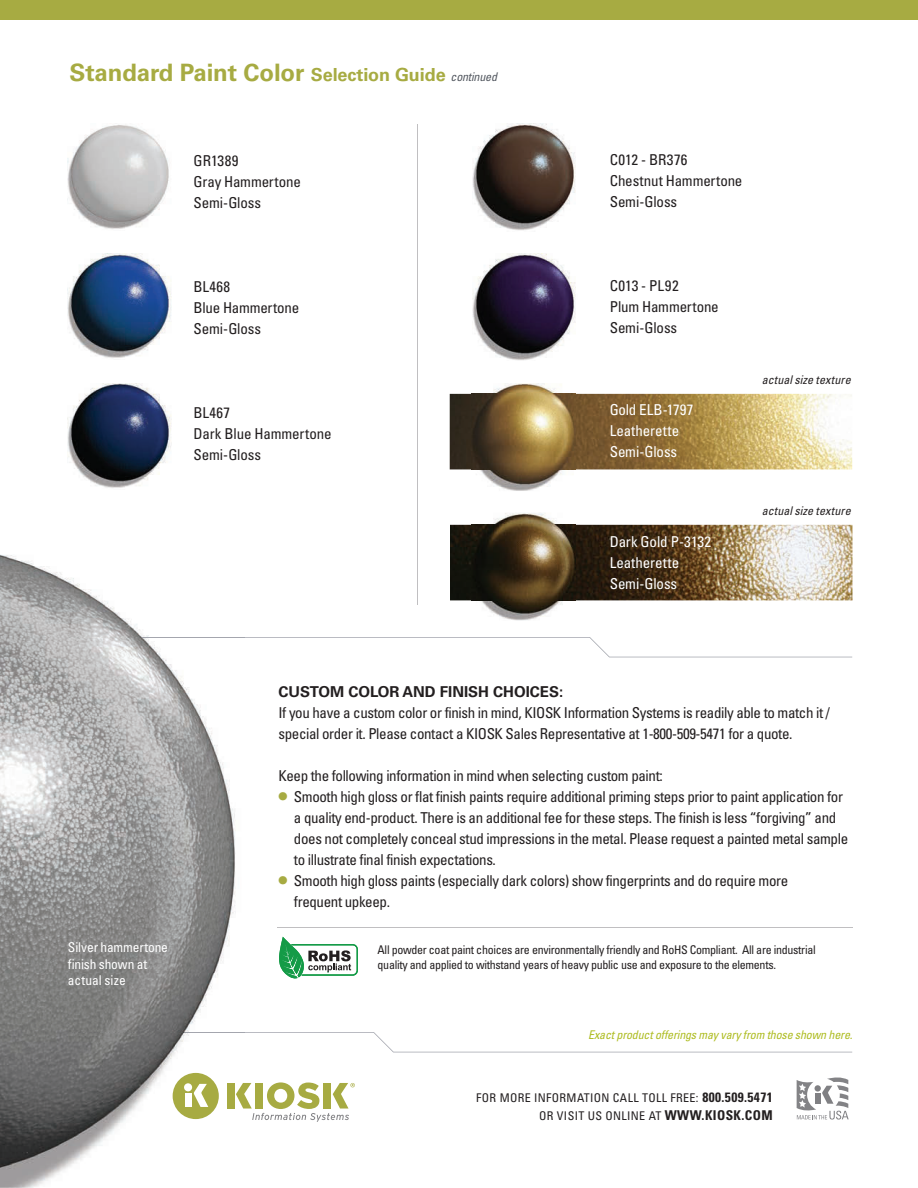
<style>
.page{position:relative;width:918px;height:1188px;background:#fff}
.page>*{position:absolute;margin:0;border:0;box-sizing:border-box;transform-origin:0 0}
.t1{font:700 24px "Univers LT Std";letter-spacing:-.005em;color:#a7ab42}
.t2{font:condensed 15px/21px "Univers LT Std";letter-spacing:-.025em;color:#231f20}
.t3{font:condensed 15px/21px "Univers LT Std";letter-spacing:-.005em;color:#fff}
.t4{font:700 15px "Univers LT Std";color:#231f20}
.t5{font:condensed 13.5px/16.5px "Univers LT Std";letter-spacing:-.01em;color:#fff}
.t6{font:condensed 12px/15px "Univers LT Std";letter-spacing:-.025em;color:#231f20}
.t7{font:condensed 12px/18px "Univers LT Std";letter-spacing:.03em;color:#231f20;text-align:right}
.t8{font:italic condensed 12px "Univers LT Std";letter-spacing:-.015em;color:#aebc21}
.t9{font:italic condensed 12px "Univers LT Std";letter-spacing:.005em;color:#231f20}
.s1{font-size:18px}
.s2{font-weight:400;font-style:italic;font-stretch:condensed;font-size:12px;color:#535860}
.s3{font-size:27px;color:#a7ab42}
.s4{font-weight:700;font-size:13.5px}
</style>
<div class="page">
<svg style="left:797px;top:1077px;width:52px;height:43px"></svg>
<div style="left:815px;top:1085px;width:6px;height:7px;background:#808083;border-radius:50%"></div>
<svg style="left:244px;top:1032px;width:608px;height:20px"></svg>
<svg style="left:244px;top:637px;width:608px;height:20px"></svg>
<div style="left:0;top:0;width:918px;height:20px;background:#a7ab42"></div>
<img style="left:450px;top:525px;width:402px;height:75px">
<img style="left:450px;top:394px;width:402px;height:75px">
<img style="left:68px;top:125px;width:101px;height:104px">
<img style="left:68px;top:253px;width:104px;height:105px">
<img style="left:68px;top:383px;width:104px;height:105px">
<img style="left:473px;top:124px;width:103px;height:106px">
<img style="left:473px;top:253px;width:103px;height:107px">
<img style="left:471px;top:513px;width:104px;height:108px">
<img style="left:471px;top:525px;width:104px;height:75px">
<img style="left:471px;top:383px;width:105px;height:108px">
<img style="left:471px;top:394px;width:105px;height:75px">
<img style="left:0;top:554px;width:236px;height:634px">
<img style="left:69px;top:1032px;width:175px;height:1px">
<img style="left:69px;top:637px;width:175px;height:1px">
<hr style="left:417px;top:124px;width:1px;height:480px;background:#c0bfc1">
<div style="left:173px;top:1073px;width:46px;height:46px;background:#a7ab42;border-radius:50%"></div>
<div style="left:185px;top:1093px;width:7px;height:14px;background:#fff"></div>
<svg style="left:194px;top:1084px;width:14px;height:23px"></svg>
<div style="left:184px;top:1083px;width:8px;height:8px;background:#fff;border-radius:50%"></div>
<div style="left:227px;top:1083px;width:7px;height:26px;background:#a7ab42"></div>
<svg style="left:236px;top:1082px;width:119px;height:40px"></svg>
<svg style="left:279px;top:937px;width:79px;height:41px"></svg>
<hr style="left:277px;top:927px;width:575px;height:1px;background:#c0bfc1">
<h1 class="t1" style="left:69px;top:58px;width:429px">Standard Paint Color <span class="s1">Selection Guide</span> <span class="s2">continued</span></h1>
<p class="t2" style="left:194px;top:152px;width:109px">GR1389<br>Gray Hammertone<br>Semi-Gloss</p>
<p class="t2" style="left:194px;top:278px;width:107px">BL468<br>Blue Hammertone<br>Semi-Gloss</p>
<p class="t2" style="left:194px;top:404px;width:140px">BL467<br>Dark Blue Hammertone<br>Semi-Gloss</p>
<p class="t2" style="left:610px;top:150px;width:134px">C012 - BR376<br>Chestnut Hammertone<br>Semi-Gloss</p>
<p class="t2" style="left:610px;top:276px;width:111px">C013 - PL92<br>Plum Hammertone<br>Semi-Gloss</p>
<p class="t3" style="left:610px;top:401px;width:85px">Gold ELB-1797<br>Leatherette<br>Semi-Gloss</p>
<p class="t3" style="left:610px;top:533px;width:103px">Dark Gold P-3132<br>Leatherette<br>Semi-Gloss</p>
<p class="t9" style="left:762px;top:375px;width:90px">actual size texture</p>
<p class="t9" style="left:762px;top:506px;width:90px">actual size texture</p>
<p class="t5" style="left:68px;top:941px;width:102px">Silver hammertone finish shown at actual size</p>
<p class="t4" style="left:278px;top:683px;width:286px">CUSTOM COLOR AND FINISH CHOICES:</p>
<p class="t2" style="left:278px;top:703px;width:553px">If you have a custom color or finish in mind, KIOSK Information Systems is readily able to match it / special order it. Please contact a KIOSK Sales Representative at 1-800-509-5471 for a quote.</p>
<p class="t2" style="left:278px;top:766px;width:386px">Keep the following information in mind when selecting custom paint:</p>
<p class="t2" style="left:294px;top:787px;width:556px;text-indent:-16px"><span class="s3">•</span> Smooth high gloss or flat finish paints require additional priming steps prior to paint application for a quality end-product. There is an additional fee for these steps. The finish is less “forgiving” and does not completely conceal stud impressions in the metal. Please request a painted metal sample to illustrate final finish expectations.</p>
<p class="t2" style="left:294px;top:871px;width:496px;text-indent:-16px"><span class="s3">•</span> Smooth high gloss paints (especially dark colors) show fingerprints and do require more frequent upkeep.</p>
<p class="t6" style="left:378px;top:943px;width:440px">All powder coat paint choices are environmentally friendly and RoHS Compliant. All are industrial quality and applied to withstand years of heavy public use and exposure to the elements.</p>
<p class="t8" style="left:588px;top:1030px;width:266px">Exact product offerings may vary from those shown here.</p>
<p class="t7" style="left:476px;top:1090px;width:298px">FOR MORE INFORMATION CALL TOLL FREE: <span class="s4">800.509.5471<br></span>OR VISIT US ONLINE AT <span class="s4">WWW.KIOSK.COM</span></p>
</div>
